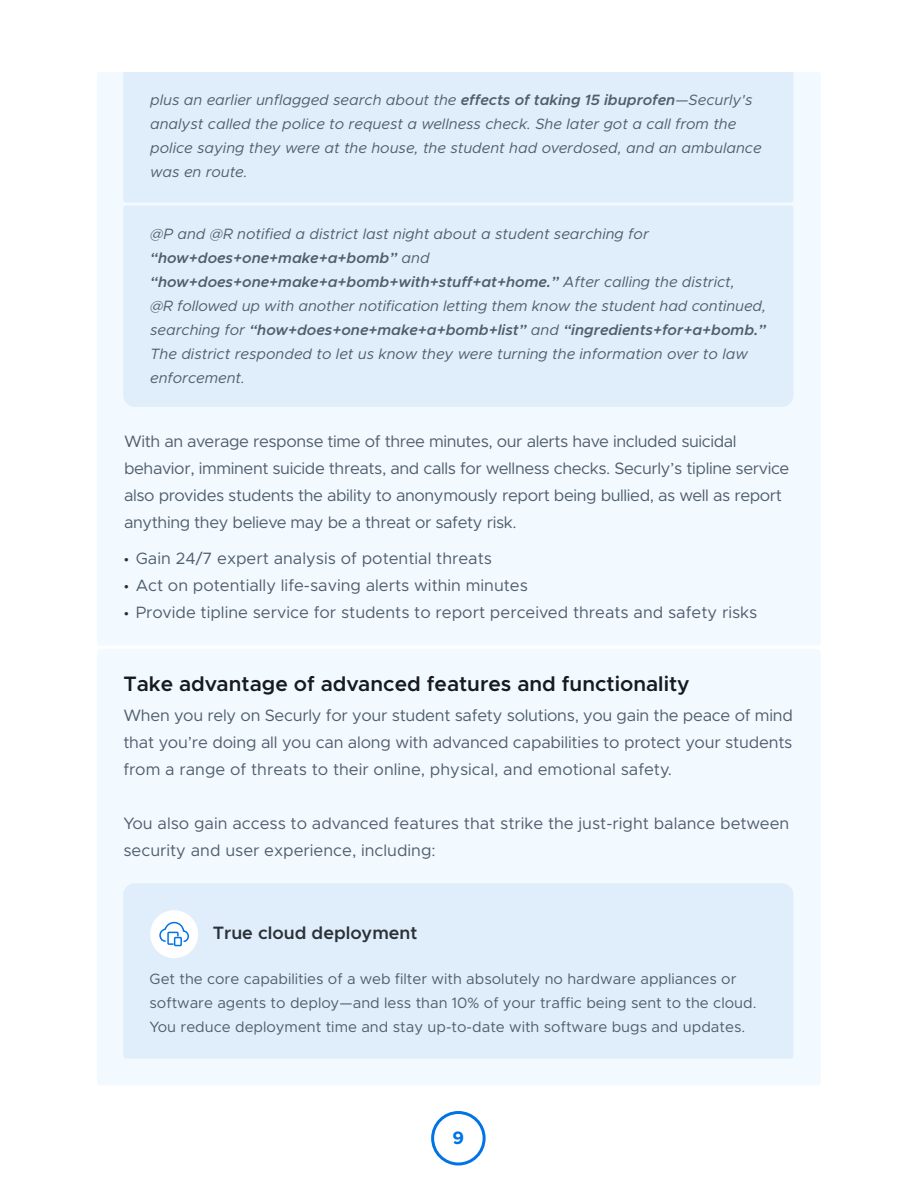
<style>
.page{position:relative;width:918px;height:1188px;background:#fff}
.page>*{position:absolute;margin:0;border:0;box-sizing:border-box;transform-origin:0 0}
.t1{font:600 21px "Metropolis";color:#171b1f}
.t2{font:600 18px "Metropolis";color:#2a3138}
.t3{font:700 18px "Metropolis";color:#0073e6}
.t4{font:16.5px/27px "Metropolis";color:#505e6b;text-align:justify}
.t5{font:16.5px/27px "Metropolis";letter-spacing:-.025em;color:#505e6b}
.t6{font:italic 15px/24px "Metropolis";color:#505e6b}
.t7{font:15px/24px "Metropolis";color:#505e6b}
.s1{font-weight:600}
.s2{font-family:"Myriad Pro";color:#2a3138}
</style>
<div class="page">
<div style="left:97px;top:72px;width:724px;height:574px;background:#f2f9ff;border-radius:3px"></div>
<div style="left:123px;top:72px;width:670px;height:130px;background:#e0edfa"></div>
<div style="left:123px;top:206px;width:670px;height:201px;background:#e0edfa"></div>
<div style="left:97px;top:649px;width:724px;height:436px;background:#f2f9ff"></div>
<div style="left:431px;top:1111px;width:55px;height:54px;border:3px solid #0073e6;border-radius:50%"></div>
<div style="left:123px;top:883px;width:671px;height:176px;background:#e0edfa"></div>
<div style="left:150px;top:910px;width:48px;height:48px;background:#fff;border-radius:24px"></div>
<svg style="left:159px;top:921px;width:30px;height:24px"></svg>
<div style="left:174px;top:937px;width:8px;height:9px;border:2px solid #0073e6"></div>
<p class="t6" style="left:150px;top:88px;width:613px">plus an earlier unflagged search about the <span class="s1">effects of taking 15 ibuprofen</span>—Securly's analyst called the police to request a wellness check. She later got a call from the police saying they were at the house, the student had overdosed, and an ambulance was en route.</p>
<p class="t6" style="left:150px;top:221px;width:618px">@P and @R notified a district last night about a student searching for <span class="s1">“how+does+one+make+a+bomb”</span> and <span class="s1">“how+does+one+make+a+bomb+with+stuff+at+home.”</span> After calling the district,<br>@R followed up with another notification letting them know the student had continued, searching for <span class="s1">“how+does+one+make+a+bomb+list”</span> and <span class="s1">“ingredients+for+a+bomb.” </span>The district responded to let us know they were turning the information over to law enforcement.</p>
<p class="t5" style="left:124px;top:428px;width:667px">With an average response time of three minutes, our alerts have included suicidal behavior, imminent suicide threats, and calls for wellness checks. Securly’s tipline service also provides students the ability to anonymously report being bullied, as well as report anything they believe may be a threat or safety risk.</p>
<p class="t4" style="left:124px;top:545px;width:369px"><span class="s2">•</span> Gain 24/7 expert analysis of potential threats</p>
<p class="t4" style="left:124px;top:572px;width:405px"><span class="s2">•</span> Act on potentially life-saving alerts within minutes</p>
<p class="t4" style="left:124px;top:599px;width:635px"><span class="s2">•</span> Provide tipline service for students to report perceived threats and safety risks</p>
<h1 class="t1" style="left:123px;top:671px;width:568px">Take advantage of advanced features and functionality</h1>
<p class="t4" style="left:123px;top:702px;width:671px">When you rely on Securly for your student safety solutions, you gain the peace of mind that you’re doing all you can along with advanced capabilities to protect your students from a range of threats to their online, physical, and emotional safety.</p>
<p class="t4" style="left:123px;top:810px;width:667px">You also gain access to advanced features that strike the just-right balance between security and user experience, including:</p>
<p class="t2" style="left:213px;top:922px;width:206px">True cloud deployment</p>
<p class="t7" style="left:149px;top:967px;width:608px">Get the core capabilities of a web filter with absolutely no hardware appliances or software agents to deploy—and less than 10% of your traffic being sent to the cloud.<br>You reduce deployment time and stay up-to-date with software bugs and updates.</p>
<p class="t3" style="left:453px;top:1126px;width:13px">9</p>
</div>
